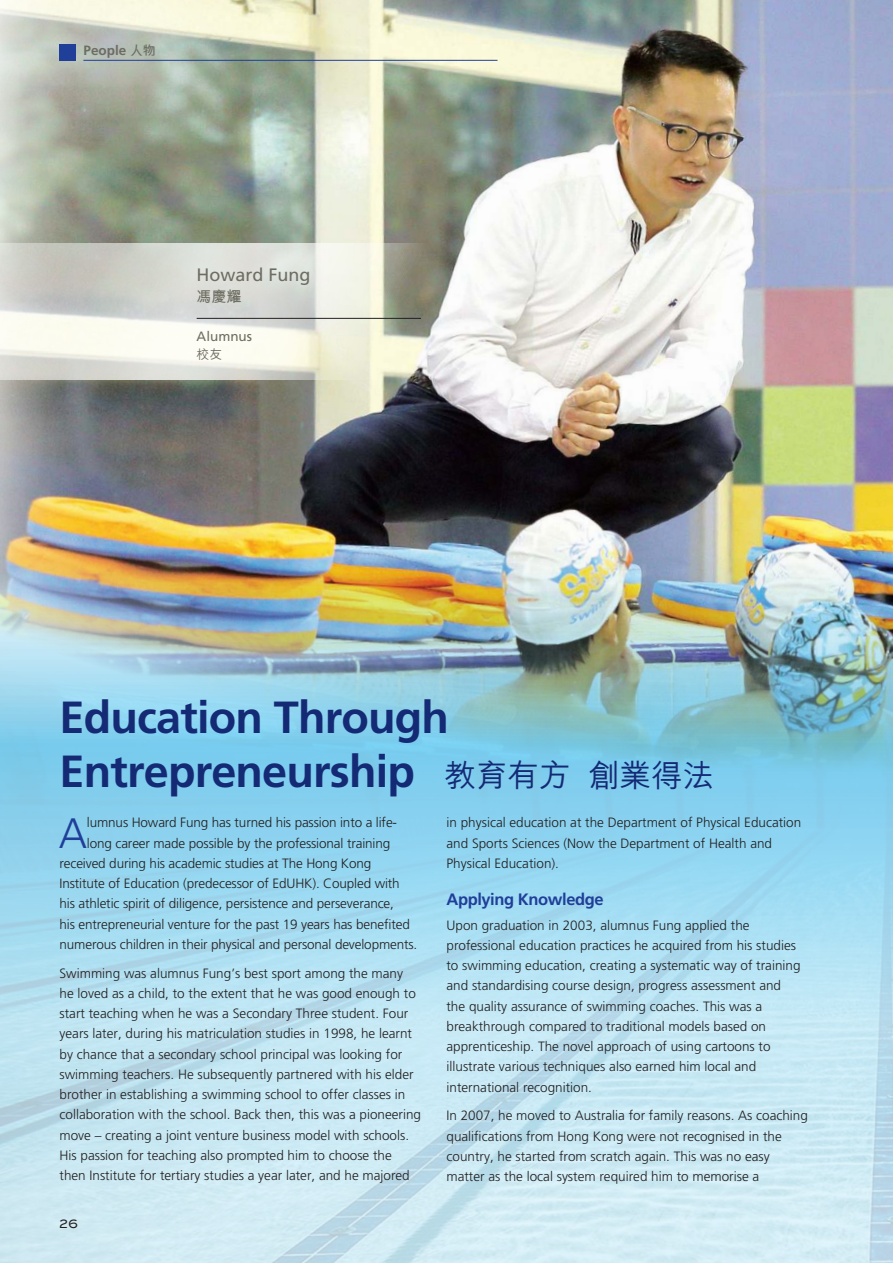
<style>
.page{position:relative;width:893px;height:1263px;background:#fff}
.page>*{position:absolute;margin:0;border:0;box-sizing:border-box;transform-origin:0 0}
.t1{font:700 45px/54px "Frutiger";letter-spacing:-.02em;color:#152a75}
.t2{font:300 42.45px "Frutiger";color:#203f99}
.t3{font:18px "Frutiger";color:#6d6d62}
.t4{font:700 16.5px "Frutiger";letter-spacing:-.025em;color:#203f99}
.t5{font:700 15px "M Hei HK";color:#6d6d62}
.t6{font:15px "Sweet Sans Pro";color:#221f1f}
.t7{font:300 13.5px/20.2px "Frutiger";color:#221f1f}
.t8{font:700 13.5px "Frutiger";color:#6d6d62}
.t9{font:13.5px "Frutiger";color:#6d6d62}
.t10{font:500 12.75px "M Hei HK";color:#6d6d62}
.s1{font-family:"M Elle HK";font-weight:500;font-size:12.75px}
.s2{font-family:"M Hei HK";font-weight:500;font-size:31.5px}
</style>
<div class="page">
<img style="left:0;top:0;width:893px;height:353px">
<img style="left:0;top:353px;width:893px;height:910px">
<svg style="left:0;top:243px;width:435px;height:136px"></svg>
<div style="left:0;top:0;width:279px;height:183px;background:#fff;opacity:.6"></div>
<hr style="left:197px;top:318px;width:224px;height:1px;background:#221f1f">
<div style="left:60px;top:45px;width:16px;height:16px;background:#203f99"></div>
<hr style="left:83px;top:60px;width:414px;height:1px;background:#203f99">
<p class="t8" style="left:84px;top:45px;width:74px">People <span class="s1">人物</span></p>
<h3 class="t3" style="left:197px;top:267px;width:115px">Howard Fung</h3>
<p class="t5" style="left:197px;top:286px;width:46px">馮慶耀</p>
<p class="t9" style="left:197px;top:331px;width:57px">Alumnus</p>
<p class="t10" style="left:197px;top:345px;width:27px">校友</p>
<h1 class="t1" style="left:60px;top:694px;width:656px">Education Through<br>Entrepreneurship <span class="s2">教育有方 創業得法</span></h1>
<h2 class="t2" style="left:59px;top:815px;width:30px">A</h2>
<p class="t7" style="left:87px;top:813px;width:312px">lumnus Howard Fung has turned his passion into a life-</p>
<p class="t7" style="left:446px;top:813px;width:356px">in physical education at the Department of Physical Education and Sports Sciences (Now the Department of Health and<br>Physical Education).</p>
<p class="t4" style="left:446px;top:893px;width:159px">Applying Knowledge</p>
<p class="t7" style="left:446px;top:916px;width:356px">Upon graduation in 2003, alumnus Fung applied the professional education practices he acquired from his studies to swimming education, creating a systematic way of training and standardising course design, progress assessment and the quality assurance of swimming coaches. This was a breakthrough compared to traditional models based on apprenticeship. The novel approach of using cartoons to illustrate various techniques also earned him local and international recognition.</p>
<p class="t7" style="left:446px;top:1106px;width:363px">In 2007, he moved to Australia for family reasons. As coaching qualifications from Hong Kong were not recognised in the country, he started from scratch again. This was no easy matter as the local system required him to memorise a</p>
<p class="t7" style="left:87px;top:834px;width:305px">long career made possible by the professional training</p>
<p class="t7" style="left:60px;top:854px;width:313px">received during his academic studies at The Hong Kong</p>
<p class="t7" style="left:60px;top:874px;width:342px">Institute of Education (predecessor of EdUHK). Coupled with</p>
<p class="t7" style="left:60px;top:894px;width:336px">his athletic spirit of diligence, persistence and perseverance,</p>
<p class="t7" style="left:60px;top:915px;width:352px">his entrepreneurial venture for the past 19 years has benefited</p>
<p class="t7" style="left:60px;top:935px;width:359px">numerous children in their physical and personal developments.</p>
<p class="t7" style="left:60px;top:964px;width:363px">Swimming was alumnus Fung’s best sport among the many<br>he loved as a child, to the extent that he was good enough to start teaching when he was a Secondary Three student. Four years later, during his matriculation studies in 1998, he learnt by chance that a secondary school principal was looking for swimming teachers. He subsequently partnered with his elder brother in establishing a swimming school to offer classes in collaboration with the school. Back then, this was a pioneering move – creating a joint venture business model with schools.<br>His passion for teaching also prompted him to choose the then Institute for tertiary studies a year later, and he majored</p>
<p class="t6" style="left:59px;top:1214px;width:20px">26</p>
</div>
